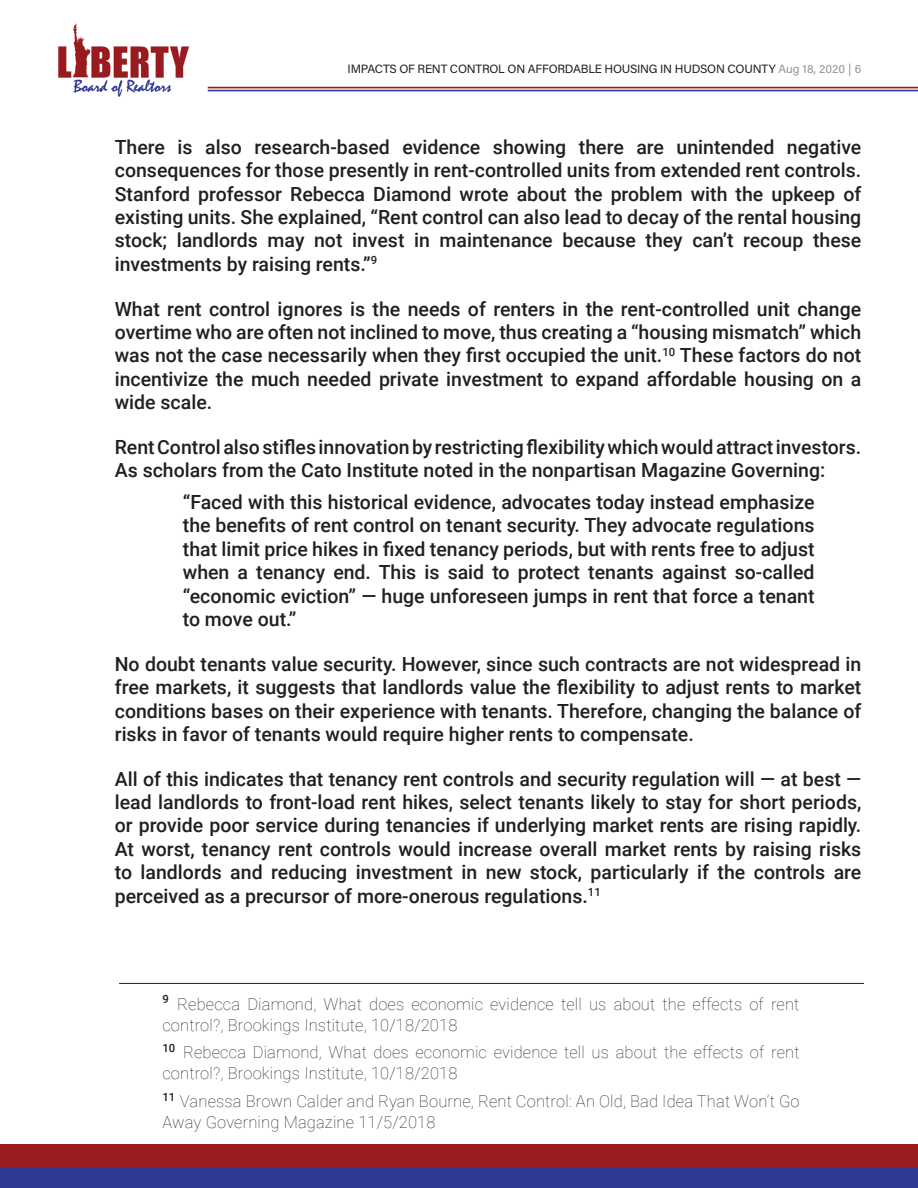
<style>
.page{position:relative;width:918px;height:1188px;background:#fff}
.page>*{position:absolute;margin:0;border:0;box-sizing:border-box;transform-origin:0 0}
.t1{font:500 19.5px/23.4px "Roboto";color:#231f20;text-align:justify}
.t2{font:100 16.5px/21px "Roboto";letter-spacing:.01em;color:#231f20}
.t3{font:12px "Acumin Pro";letter-spacing:-.015em;color:#231f20}
.s1{color:#939598}
</style>
<div class="page">
<img style="left:207px;top:86px;width:711px;height:6px">
<img style="left:58px;top:23px;width:132px;height:74px">
<div style="left:0;top:1145px;width:918px;height:43px;background:#991c1f"></div>
<div style="left:0;top:1168px;width:918px;height:20px;background:#2f3a94"></div>
<hr style="left:119px;top:983px;width:745px;height:1px;background:#231f20">
<p class="t3" style="left:348px;top:60px;width:515px">IMPACTS OF RENT CONTROL ON AFFORDABLE HOUSING IN HUDSON COUNTY <span class="s1">Aug 18, 2020 | 6</span></p>
<p class="t1" style="left:115px;top:135px;width:748px">There is also research-based evidence showing there are unintended negative consequences for those presently in rent-controlled units from extended rent controls.<br>Stanford professor Rebecca Diamond wrote about the problem with the upkeep of existing units. She explained, “Rent control can also lead to decay of the rental housing stock; landlords may not invest in maintenance because they can’t recoup these investments by raising rents.”<sup>9</sup></p>
<p class="t1" style="left:115px;top:296px;width:748px">What rent control ignores is the needs of renters in the rent-controlled unit change overtime who are often not inclined to move, thus creating a “housing mismatch” which was not the case necessarily when they first occupied the unit.<sup>10</sup> These factors do not incentivize the much needed private investment to expand affordable housing on a wide scale.</p>
<p class="t1" style="left:115px;top:434px;width:748px">Rent Control also stifles innovation by restricting flexibility which would attract investors.<br>As scholars from the Cato Institute noted in the nonpartisan Magazine Governing:</p>
<p class="t1" style="left:183px;top:490px;width:633px">“Faced with this historical evidence, advocates today instead emphasize the benefits of rent control on tenant security. They advocate regulations that limit price hikes in fixed tenancy periods, but with rents free to adjust when a tenancy end. This is said to protect tenants against so‐called “economic eviction” — huge unforeseen jumps in rent that force a tenant to move out.”</p>
<p class="t1" style="left:115px;top:651px;width:748px">No doubt tenants value security. However, since such contracts are not widespread in free markets, it suggests that landlords value the flexibility to adjust rents to market conditions bases on their experience with tenants. Therefore, changing the balance of risks in favor of tenants would require higher rents to compensate.</p>
<p class="t1" style="left:115px;top:766px;width:748px">All of this indicates that tenancy rent controls and security regulation will — at best — lead landlords to front‐load rent hikes, select tenants likely to stay for short periods, or provide poor service during tenancies if underlying market rents are rising rapidly.<br>At worst, tenancy rent controls would increase overall market rents by raising risks to landlords and reducing investment in new stock, particularly if the controls are perceived as a precursor of more‐onerous regulations.<sup>11</sup></p>
<p class="t2" style="left:162px;top:993px;width:639px"><sup>9</sup> Rebecca Diamond, What does economic evidence tell us about the effects of rent control?, Brookings Institute, 10/18/2018</p>
<p class="t2" style="left:162px;top:1041px;width:639px"><sup>10</sup> Rebecca Diamond, What does economic evidence tell us about the effects of rent control?, Brookings Institute, 10/18/2018</p>
<p class="t2" style="left:162px;top:1090px;width:639px"><sup>11</sup> Vanessa Brown Calder and Ryan Bourne, Rent Control: An Old, Bad Idea That Won’t Go<br>Away Governing Magazine 11/5/2018</p>
</div>
